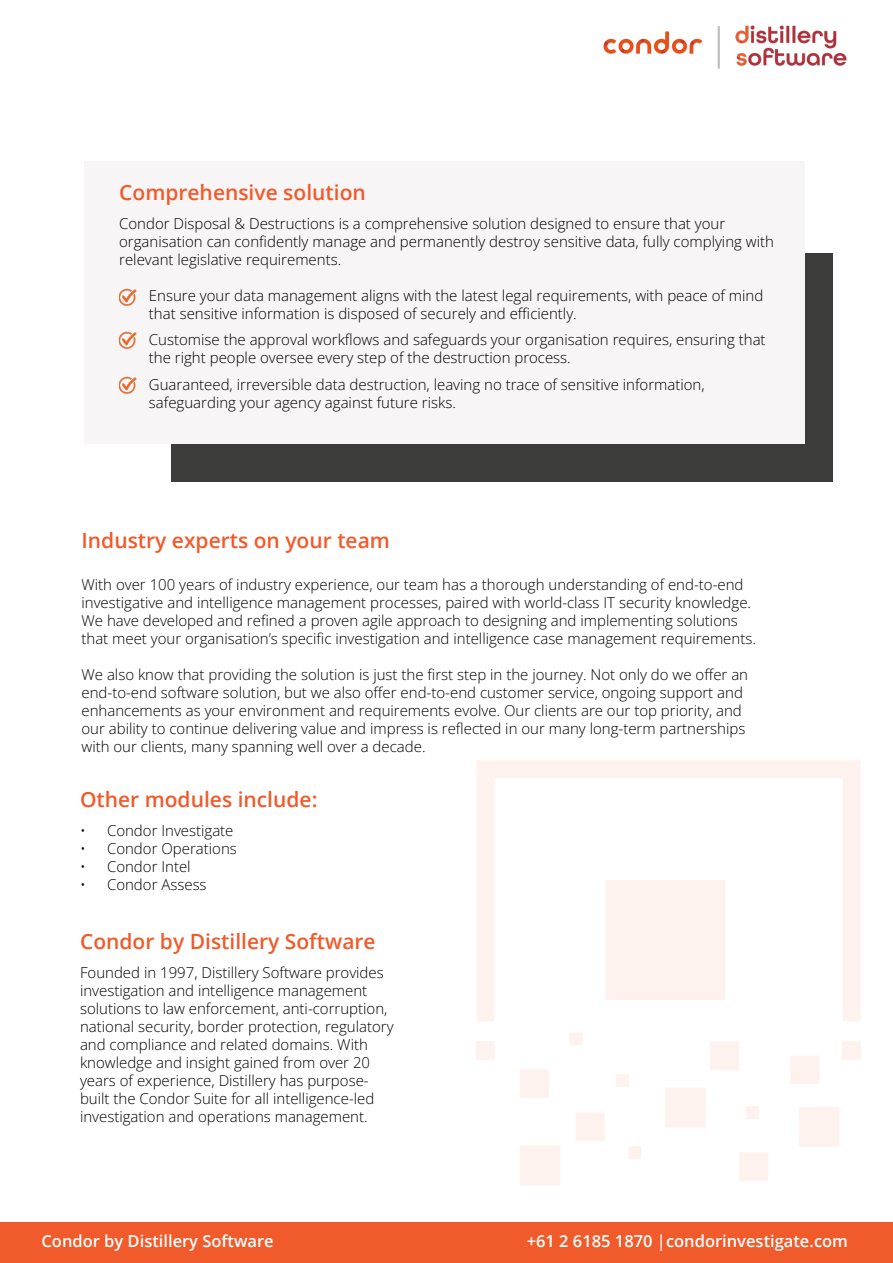
<style>
.page{position:relative;width:893px;height:1263px;background:#fff}
.page>*{position:absolute;margin:0;border:0;box-sizing:border-box;transform-origin:0 0}
.t1{font:600 21px "Open Sans";color:#f15a2a}
.t2{font:600 16.5px "Open Sans";color:#fff}
.t3{font:15px/18px "Open Sans";color:#000}
</style>
<div class="page">
<div style="left:0;top:1222px;width:893px;height:41px;background:#f15a2a"></div>
<img style="left:603px;top:31px;width:100px;height:23px">
<img style="left:735px;top:25px;width:112px;height:41px">
<hr style="left:718px;top:26px;width:2px;height:43px;background:#c0bfbf">
<div style="left:171px;top:253px;width:662px;height:229px;background:#3c3c3b"></div>
<div style="left:84px;top:161px;width:720px;height:282px;background:#f7f5f5"></div>
<img style="left:119px;top:288px;width:18px;height:17px">
<img style="left:119px;top:331px;width:18px;height:17px">
<img style="left:119px;top:377px;width:18px;height:17px">
<h1 class="t1" style="left:119px;top:178px;width:248px">Comprehensive solution</h1>
<p class="t3" style="left:119px;top:214px;width:656px">Condor Disposal &amp; Destructions is a comprehensive solution designed to ensure that your organisation can confidently manage and permanently destroy sensitive data, fully complying with relevant legislative requirements.</p>
<p class="t3" style="left:149px;top:286px;width:616px">Ensure your data management aligns with the latest legal requirements, with peace of mind that sensitive information is disposed of securely and efficiently.</p>
<p class="t3" style="left:149px;top:330px;width:618px">Customise the approval workflows and safeguards your organisation requires, ensuring that the right people oversee every step of the destruction process.</p>
<p class="t3" style="left:149px;top:375px;width:557px">Guaranteed, irreversible data destruction, leaving no trace of sensitive information, safeguarding your agency against future risks.</p>
<h1 class="t1" style="left:82px;top:526px;width:310px">Industry experts on your team</h1>
<p class="t3" style="left:82px;top:575px;width:676px">With over 100 years of industry experience, our team has a thorough understanding of end-to-end investigative and intelligence management processes, paired with world-class IT security knowledge.<br>We have developed and refined a proven agile approach to designing and implementing solutions that meet your organisation’s specific investigation and intelligence case management requirements.</p>
<p class="t3" style="left:82px;top:665px;width:668px">We also know that providing the solution is just the first step in the journey. Not only do we offer an end-to-end software solution, but we also offer end-to-end customer service, ongoing support and enhancements as your environment and requirements evolve. Our clients are our top priority, and our ability to continue delivering value and impress is reflected in our many long-term partnerships with our clients, many spanning well over a decade.</p>
<h1 class="t1" style="left:80px;top:785px;width:239px">Other modules include:</h1>
<p class="t3" style="left:80px;top:821px;width:155px">• Condor Investigate</p>
<p class="t3" style="left:80px;top:839px;width:158px">• Condor Operations</p>
<p class="t3" style="left:80px;top:857px;width:112px">• Condor Intel</p>
<p class="t3" style="left:80px;top:875px;width:128px">• Condor Assess</p>
<h1 class="t1" style="left:80px;top:927px;width:297px">Condor by Distillery Software</h1>
<p class="t3" style="left:80px;top:963px;width:315px">Founded in 1997, Distillery Software provides investigation and intelligence management solutions to law enforcement, anti-corruption, national security, border protection, regulatory and compliance and related domains. With knowledge and insight gained from over 20 years of experience, Distillery has purpose&shy;built the Condor Suite for all intelligence-led investigation and operations management.</p>
<p class="t2" style="left:41px;top:1230px;width:234px">Condor by Distillery Software</p>
<p class="t2" style="left:527px;top:1230px;width:323px">+61 2 6185 1870 |condorinvestigate.com</p>
</div>
